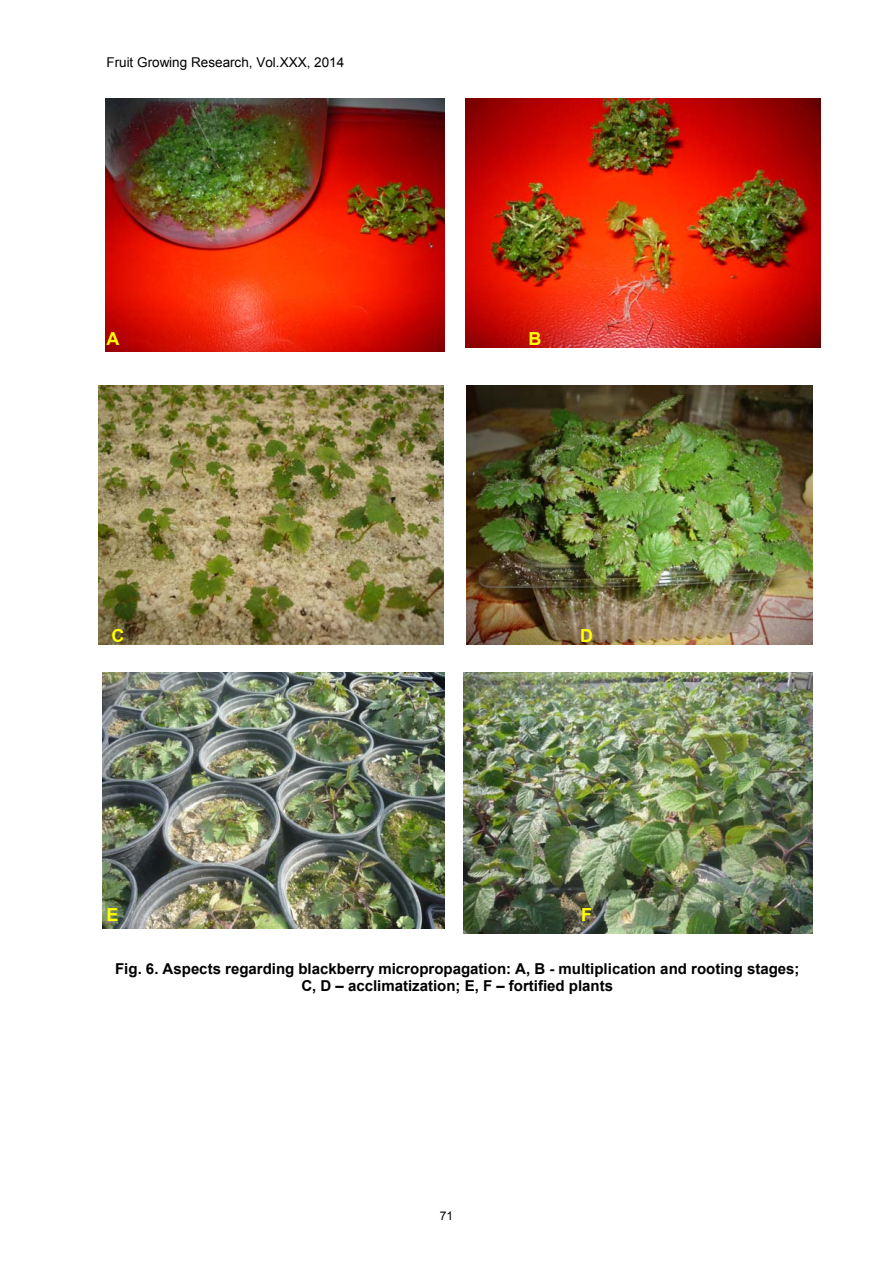
<style>
.page{position:relative;width:893px;height:1263px;background:#fff}
.page>*{position:absolute;margin:0;border:0;box-sizing:border-box;transform-origin:0 0}
.t1{font:700 18px "Arial";color:#ff0}
.t2{font:700 15px/17.2px "Arial";color:#000;text-align:center}
.t3{font:13.5px "Arial";color:#000}
.t4{font:12px "Arial";color:#000}
</style>
<div class="page">
<img style="left:98px;top:385px;width:346px;height:259px">
<img style="left:102px;top:672px;width:342px;height:257px">
<img style="left:463px;top:672px;width:349px;height:261px">
<img style="left:466px;top:385px;width:346px;height:259px">
<img style="left:465px;top:98px;width:355px;height:250px">
<img style="left:106px;top:98px;width:338px;height:254px">
<p class="t3" style="left:106px;top:54px;width:239px">Fruit Growing Research, Vol.XXX, 2014</p>
<p class="t1" style="left:106px;top:329px;width:14px">A</p>
<p class="t1" style="left:528px;top:329px;width:14px">B</p>
<p class="t1" style="left:111px;top:625px;width:14px">C</p>
<p class="t1" style="left:580px;top:625px;width:14px">D</p>
<p class="t1" style="left:106px;top:905px;width:14px">E</p>
<p class="t1" style="left:581px;top:905px;width:12px">F</p>
<p class="t2" style="left:115px;top:960px;width:686px">Fig. 6. Aspects regarding blackberry micropropagation: A, B - multiplication and rooting stages;<br>C, D – acclimatization; E, F – fortified plants</p>
<p class="t4" style="left:440px;top:1208px;width:15px">71</p>
</div>
